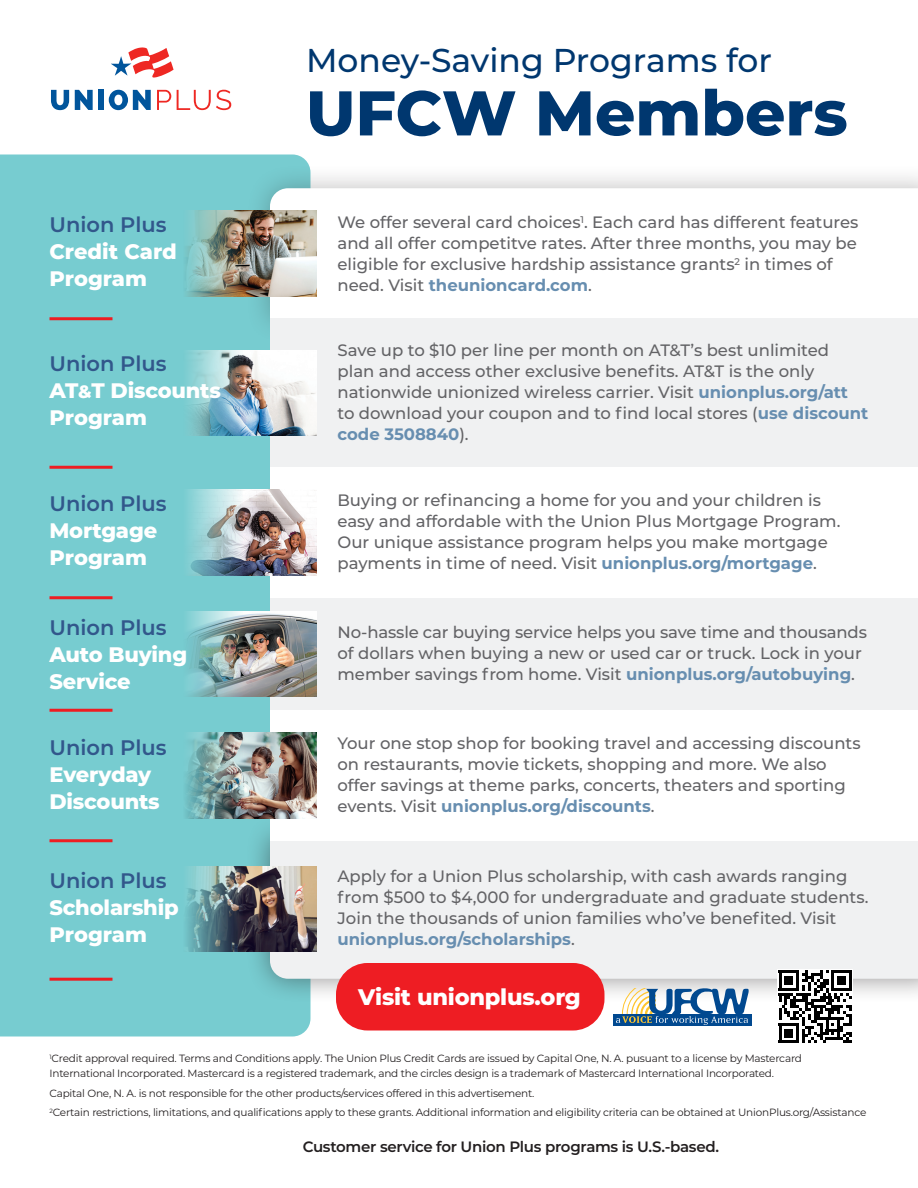
<style>
.page{position:relative;width:918px;height:1188px;background:#fff}
.page>*{position:absolute;margin:0;border:0;box-sizing:border-box;transform-origin:0 0}
.t1{font:800 63px "Montserrat";color:#00376f}
.t2{font:500 33px "Montserrat";color:#00376f}
.t3{font:800 22.5px "Montserrat";letter-spacing:-.01em;color:#fff}
.t4{font:800 21px/27px "Montserrat";letter-spacing:-.01em;color:#fff}
.t5{font:600 21px "Montserrat";color:#32578b}
.t6{font:500 16.5px/21px "Montserrat";color:#636366}
.t7{font:600 15px "Montserrat";letter-spacing:-.02em;color:#231f20}
.t8{font:10.5px/15px "Montserrat";letter-spacing:-.02em;color:#231f20}
.s1{font-weight:600;color:#32578b}
.s2{font-size:18px}
.s3{font-weight:700;color:#678eb0}
</style>
<div class="page">
<svg style="left:51px;top:90px;width:18px;height:20px"></svg>
<svg style="left:75px;top:90px;width:18px;height:20px"></svg>
<div style="left:99px;top:90px;width:5px;height:20px;background:#01559c"></div>
<svg style="left:109px;top:90px;width:42px;height:20px"></svg>
<svg style="left:157px;top:90px;width:14px;height:20px"></svg>
<svg style="left:177px;top:90px;width:54px;height:20px"></svg>
<svg style="left:111px;top:47px;width:63px;height:31px"></svg>
<div style="left:0;top:154px;width:310px;height:882px;background:#77ccd0"></div>
<div style="left:244px;top:163px;width:674px;height:181px;background:#231f20;opacity:.3"></div>
<svg style="left:270px;top:188px;width:648px;height:131px"></svg>
<div style="left:244px;top:814px;width:674px;height:190px;background:#231f20;opacity:.5"></div>
<div style="left:270px;top:841px;width:648px;height:138px;background:#f0f1f2"></div>
<div style="left:270px;top:319px;width:648px;height:148px;background:#f0f1f2"></div>
<div style="left:270px;top:598px;width:648px;height:112px;background:#f0f1f2"></div>
<div style="left:270px;top:467px;width:648px;height:131px;background:#fff"></div>
<div style="left:270px;top:710px;width:648px;height:131px;background:#fff"></div>
<div style="left:336px;top:963px;width:268px;height:67px;background:#ee1d23;border-radius:32px"></div>
<hr style="left:50px;top:317px;width:62px;height:3px;background:#ee1d23">
<hr style="left:50px;top:466px;width:62px;height:3px;background:#ee1d23">
<hr style="left:50px;top:596px;width:62px;height:3px;background:#ee1d23">
<hr style="left:50px;top:709px;width:62px;height:3px;background:#ee1d23">
<hr style="left:50px;top:839px;width:62px;height:3px;background:#ee1d23">
<hr style="left:50px;top:978px;width:62px;height:3px;background:#ee1d23">
<img style="left:243px;top:211px;width:74px;height:85px">
<img style="left:243px;top:350px;width:74px;height:86px">
<img style="left:182px;top:348px;width:61px;height:90px">
<img style="left:182px;top:208px;width:61px;height:90px">
<img style="left:243px;top:490px;width:74px;height:85px">
<img style="left:243px;top:611px;width:74px;height:86px">
<img style="left:243px;top:733px;width:74px;height:85px">
<img style="left:243px;top:866px;width:74px;height:85px">
<img style="left:182px;top:488px;width:61px;height:90px">
<img style="left:182px;top:609px;width:61px;height:90px">
<img style="left:182px;top:730px;width:61px;height:90px">
<img style="left:182px;top:864px;width:61px;height:90px">
<div style="left:778px;top:969px;width:75px;height:76px;background:#fff"></div>
<svg style="left:779px;top:970px;width:73px;height:73px"></svg>
<hr style="left:779px;top:1040px;width:20px;height:3px;background:#000">
<div style="left:785px;top:1029px;width:8px;height:8px;background:#000"></div>
<div style="left:613px;top:1014px;width:139px;height:12px;background:#014990"></div>
<svg style="left:616px;top:988px;width:133px;height:37px"></svg>
<p class="t5" style="left:50px;top:209px;width:119px">Union Plus</p>
<p class="t4" style="left:50px;top:237px;width:129px">Credit Card<br>Program</p>
<p class="t4" style="left:50px;top:349px;width:173px"><span class="s1">Union Plus<br></span>AT<span class="s2">&amp;</span>T Discounts<br>Program</p>
<p class="t5" style="left:50px;top:488px;width:119px">Union Plus</p>
<p class="t4" style="left:50px;top:516px;width:109px">Mortgage<br>Program</p>
<p class="t5" style="left:50px;top:612px;width:119px">Union Plus</p>
<p class="t4" style="left:50px;top:639px;width:139px">Auto Buying<br>Service</p>
<p class="t5" style="left:50px;top:732px;width:119px">Union Plus</p>
<p class="t4" style="left:50px;top:759px;width:112px">Everyday<br>Discounts</p>
<p class="t5" style="left:50px;top:866px;width:119px">Union Plus</p>
<p class="t4" style="left:49px;top:893px;width:131px">Scholarship<br>Program</p>
<h2 class="t2" style="left:306px;top:38px;width:467px">Money-Saving Programs for</h2>
<h1 class="t1" style="left:306px;top:67px;width:543px">UFCW Members</h1>
<p class="t6" style="left:337px;top:211px;width:523px">We offer several card choices<sup>1</sup>. Each card has different features and all offer competitve rates. After three months, you may be eligible for exclusive hardship assistance grants<sup>2</sup> in times of need. Visit <span class="s3">theunioncard.com</span>.</p>
<p class="t6" style="left:338px;top:339px;width:533px">Save up to $10 per line per month on AT&amp;T’s best unlimited plan and access other exclusive benefits. AT&amp;T is the only nationwide unionized wireless carrier. Visit <span class="s3">unionplus.org/att </span>to download your coupon and to find local stores (<span class="s3">use discount code 3508840</span>).</p>
<p class="t6" style="left:338px;top:489px;width:505px">Buying or refinancing a home for you and your children is easy and affordable with the Union Plus Mortgage Program.<br>Our unique assistance program helps you make mortgage payments in time of need. Visit <span class="s3">unionplus.org/mortgage</span>.</p>
<p class="t6" style="left:338px;top:621px;width:531px">No-hassle car buying service helps you save time and thousands of dollars when buying a new or used car or truck. Lock in your member savings from home. Visit <span class="s3">unionplus.org/autobuying</span>.</p>
<p class="t6" style="left:338px;top:732px;width:525px">Your one stop shop for booking travel and accessing discounts on restaurants, movie tickets, shopping and more. We also offer savings at theme parks, concerts, theaters and sporting events. Visit <span class="s3">unionplus.org/discounts</span>.</p>
<p class="t6" style="left:338px;top:865px;width:532px">Apply for a Union Plus scholarship, with cash awards ranging from $500 to $4,000 for undergraduate and graduate students.<br>Join the thousands of union families who’ve benefited. Visit <span class="s3">unionplus.org/scholarships</span>.</p>
<h3 class="t3" style="left:358px;top:980px;width:224px">Visit unionplus.org</h3>
<p class="t8" style="left:49px;top:1050px;width:754px"><sup>1</sup>Credit approval required. Terms and Conditions apply. The Union Plus Credit Cards are issued by Capital One, N. A. pusuant to a license by Mastercard<br>International Incorporated. Mastercard is a registered trademark, and the circles design is a trademark of Mastercard International Incorporated.</p>
<p class="t8" style="left:49px;top:1083px;width:818px;line-height:19.5px">Capital One, N. A. is not responsible for the other products/services offered in this advertisement.<br><sup>2</sup>Certain restrictions, limitations, and qualifications apply to these grants. Additional information and eligibility criteria can be obtained at UnionPlus.org/Assistance</p>
<p class="t7" style="left:303px;top:1136px;width:418px">Customer service for Union Plus programs is U.S.-based.</p>
</div>
